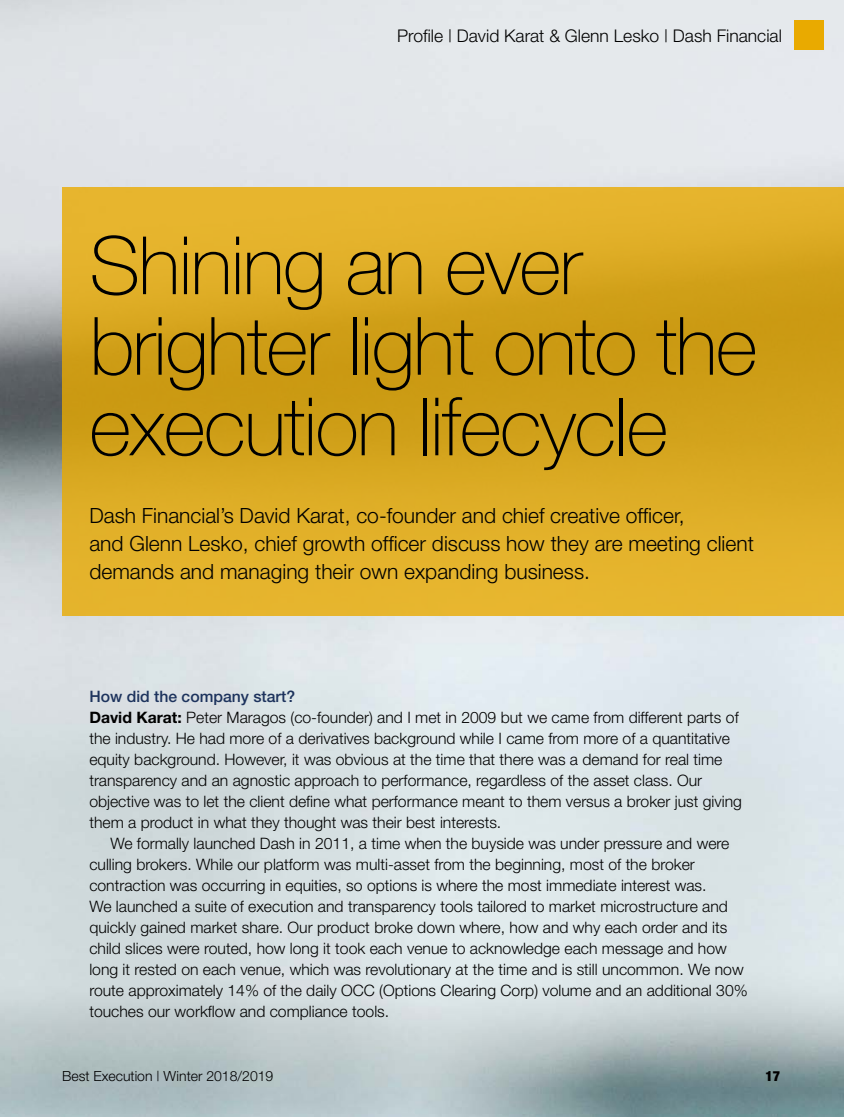
<style>
.page{position:relative;width:844px;height:1117px;background:#fff}
.page>*{position:absolute;margin:0;border:0;box-sizing:border-box;transform-origin:0 0}
.t1{font:100 80.5px/80.5px "Helvetica Neue";letter-spacing:-.02em;color:#000}
.t2{font:300 21px/28px "Helvetica Neue";color:#000}
.t3{font:300 17.5px "Helvetica Neue";color:#000}
.t4{font:300 15.75px/21px "Helvetica Neue";color:#000}
.t5{font:300 14px "Helvetica Neue";color:#000}
.t6{font:900 condensed 14px "Helvetica Neue";color:#000}
.s1{font-weight:500;color:#1d335d}
.s2{font-weight:700}
</style>
<div class="page">
<img style="left:0;top:0;width:843px;height:1116px">
<svg style="left:62px;top:187px;width:781px;height:428px;background:#d9a821"></svg>
<div style="left:794px;top:20px;width:29px;height:30px;background:#e9aa00"></div>
<p class="t3" style="left:397px;top:25px;width:386px">Profile | David Karat &amp; Glenn Lesko | Dash Financial</p>
<h1 class="t1" style="left:89px;top:225px;width:669px">Shining an ever brighter light onto the execution lifecycle</h1>
<h2 class="t2" style="left:89px;top:501px;width:666px">Dash Financial’s David Karat, co-founder and chief creative officer,<br>and Glenn Lesko, chief growth officer discuss how they are meeting client demands and managing their own expanding business.</h2>
<p class="t4" style="left:89px;top:685px;width:654px"><span class="s1">How did the company start?<br></span><span class="s2">David Karat:</span> Peter Maragos (co-founder) and I met in 2009 but we came from different parts of the industry. He had more of a derivatives background while I came from more of a quantitative equity background. However, it was obvious at the time that there was a demand for real time transparency and an agnostic approach to performance, regardless of the asset class. Our objective was to let the client define what performance meant to them versus a broker just giving them a product in what they thought was their best interests.</p>
<p class="t4" style="left:89px;top:832px;width:659px;text-indent:21px">We formally launched Dash in 2011, a time when the buyside was under pressure and were culling brokers. While our platform was multi-asset from the beginning, most of the broker contraction was occurring in equities, so options is where the most immediate interest was.<br>We launched a suite of execution and transparency tools tailored to market microstructure and quickly gained market share. Our product broke down where, how and why each order and its child slices were routed, how long it took each venue to acknowledge each message and how long it rested on each venue, which was revolutionary at the time and is still uncommon. We now route approximately 14% of the daily OCC (Options Clearing Corp) volume and an additional 30% touches our workflow and compliance tools.</p>
<p class="t5" style="left:62px;top:1067px;width:213px">Best Execution | Winter 2018/2019</p>
<p class="t6" style="left:765px;top:1067px;width:16px">17</p>
</div>
